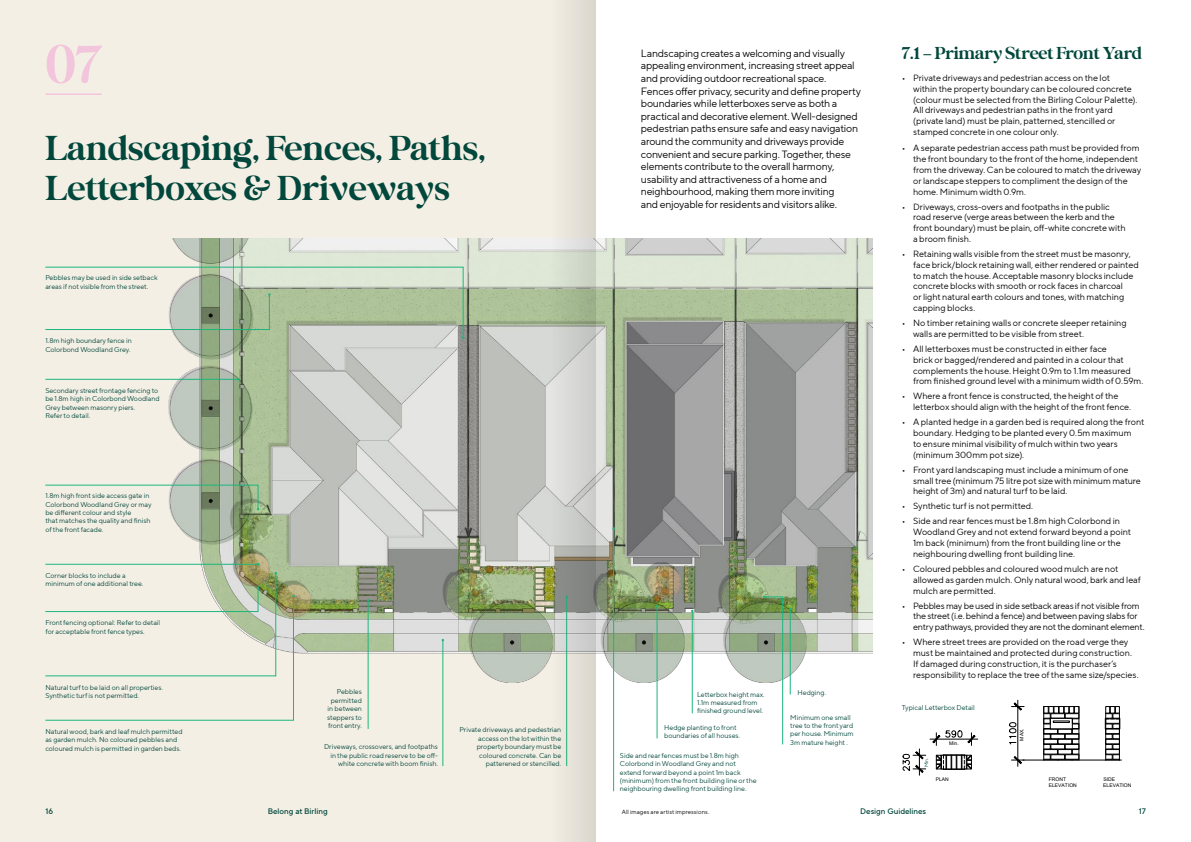
<style>
.page{position:relative;width:1191px;height:842px;background:#fff}
.page>*{position:absolute;margin:0;border:0;box-sizing:border-box;transform-origin:0 0}
.t1{font:56px "Bigola Display";color:#f2c5dd}
.t2{font:36px/40px "Bigola Display";letter-spacing:.01em;color:#01473b}
.t3{font:18px "Bigola Display";color:#01473b}
.t4{font:10.5px/12.6px "TT Norms Pro";letter-spacing:-.02em;color:#000}
.t5{font:9px/10.8px "TT Norms Pro";color:#000}
.t6{font:500 8px "TT Norms Pro";color:#01473b}
.t7{font:7px/8.4px "TT Norms Pro";color:#01473b}
.t8{font:6px "TT Norms Pro";letter-spacing:.01em;color:#000}
.t9{font:5px/6px "Arial";color:#000}
.t10{font:5px "TT Norms Pro";color:#01473b}
</style>
<div class="page">
<div style="left:0;top:0;width:595px;height:842px;background:#f4efe5"></div>
<hr style="left:45px;top:93px;width:57px;height:2px;background:#f2c5dd">
<img style="left:169px;top:239px;width:703px;height:444px">
<svg style="left:45px;top:267px;width:419px;height:72px"></svg>
<svg style="left:45px;top:485px;width:214px;height:25px"></svg>
<svg style="left:45px;top:572px;width:250px;height:149px"></svg>
<hr style="left:45px;top:379px;width:193px;height:1px;background:#1cb67e">
<hr style="left:45px;top:564px;width:213px;height:1px;background:#1cb67e">
<hr style="left:692px;top:611px;width:1px;height:102px;background:#1cb67e">
<hr style="left:657px;top:606px;width:1px;height:132px;background:#1cb67e">
<hr style="left:613px;top:528px;width:1px;height:263px;background:#1cb67e">
<svg style="left:763px;top:596px;width:20px;height:149px"></svg>
<hr style="left:790px;top:608px;width:1px;height:86px;background:#1cb67e">
<hr style="left:443px;top:640px;width:1px;height:126px;background:#1cb67e">
<hr style="left:368px;top:600px;width:1px;height:129px;background:#1cb67e">
<hr style="left:1023px;top:760px;width:98px;height:1px;background:#000">
<div style="left:1105px;top:749px;width:14px;height:5px;border:1px solid #000"></div>
<div style="left:1105px;top:706px;width:14px;height:54px;border:1px solid #000"></div>
<svg style="left:1105px;top:755px;width:14px;height:6px"></svg>
<svg style="left:1105px;top:706px;width:15px;height:43px"></svg>
<svg style="left:936px;top:755px;width:35px;height:15px"></svg>
<svg style="left:1043px;top:706px;width:36px;height:55px"></svg>
<hr style="left:1017px;top:700px;width:1px;height:66px;background:#000">
<svg style="left:1009px;top:722px;width:7px;height:22px"></svg>
<svg style="left:1011px;top:702px;width:13px;height:8px"></svg>
<svg style="left:1011px;top:756px;width:13px;height:8px"></svg>
<hr style="left:930px;top:739px;width:47px;height:1px;background:#000">
<svg style="left:932px;top:730px;width:43px;height:15px"></svg>
<svg style="left:902px;top:749px;width:23px;height:26px"></svg>
<svg style="left:550px;top:0;width:45px;height:842px"></svg>
<h1 class="t1" style="left:45px;top:33px;width:58px">07</h1>
<p class="t4" style="left:641px;top:47px;width:222px">Landscaping creates a welcoming and visually appealing environment, increasing street appeal and providing outdoor recreational space.<br>Fences offer privacy, security and define property boundaries while letterboxes serve as both a practical and decorative element. Well-designed pedestrian paths ensure safe and easy navigation around the community and driveways provide convenient and secure parking. Together, these elements contribute to the overall harmony, usability and attractiveness of a home and neighbourhood, making them more inviting<br>and enjoyable for residents and visitors alike.</p>
<h3 class="t3" style="left:901px;top:43px;width:242px">7.1 – Primary Street Front Yard</h3>
<p class="t5" style="left:913px;top:72px;width:226px;text-indent:-11px">• Private driveways and pedestrian access on the lot<br>within the property boundary can be coloured concrete (colour must be selected from the Birling Colour Palette).<br>All driveways and pedestrian paths in the front yard (private land) must be plain, patterned, stencilled or stamped concrete in one colour only.</p>
<p class="t5" style="left:913px;top:143px;width:230px;text-indent:-11px">• A separate pedestrian access path must be provided from the front boundary to the front of the home, independent from the driveway. Can be coloured to match the driveway or landscape steppers to compliment the design of the home. Minimum width 0.9m.</p>
<p class="t5" style="left:913px;top:201px;width:214px;text-indent:-11px">• Driveways, cross-overs and footpaths in the public road reserve (verge areas between the kerb and the front boundary) must be plain, off-white concrete with a broom finish.</p>
<p class="t5" style="left:913px;top:248px;width:227px;text-indent:-11px">• Retaining walls visible from the street must be masonry, face brick/block retaining wall, either rendered or painted to match the house. Acceptable masonry blocks include concrete blocks with smooth or rock faces in charcoal<br>or light natural earth colours and tones, with matching capping blocks.</p>
<p class="t5" style="left:913px;top:317px;width:215px;text-indent:-11px">• No timber retaining walls or concrete sleeper retaining walls are permitted to be visible from street.</p>
<p class="t5" style="left:913px;top:343px;width:232px;text-indent:-11px">• All letterboxes must be constructed in either face<br>brick or bagged/rendered and painted in a colour that complements the house. Height 0.9m to 1.1m measured from finished ground level with a minimum width of 0.59m.</p>
<p class="t5" style="left:913px;top:391px;width:219px;text-indent:-11px">• Where a front fence is constructed, the height of the letterbox should align with the height of the front fence.</p>
<p class="t5" style="left:913px;top:417px;width:233px;text-indent:-11px">• A planted hedge in a garden bed is required along the front boundary. Hedging to be planted every 0.5m maximum<br>to ensure minimal visibility of mulch within two years (minimum 300mm pot size).</p>
<p class="t5" style="left:913px;top:464px;width:229px;text-indent:-11px">• Front yard landscaping must include a minimum of one small tree (minimum 75 litre pot size with minimum mature height of 3m) and natural turf to be laid.</p>
<p class="t5" style="left:901px;top:501px;width:133px">• Synthetic turf is not permitted.</p>
<p class="t5" style="left:913px;top:516px;width:219px;text-indent:-11px">• Side and rear fences must be 1.8m high Colorbond in Woodland Grey and not extend forward beyond a point 1m back (minimum) from the front building line or the neighbouring dwelling front building line.</p>
<p class="t5" style="left:913px;top:563px;width:229px;text-indent:-11px">• Coloured pebbles and coloured wood mulch are not allowed as garden mulch. Only natural wood, bark and leaf mulch are permitted.</p>
<p class="t5" style="left:913px;top:600px;width:233px;text-indent:-11px">• Pebbles may be used in side setback areas if not visible from the street (i.e. behind a fence) and between paving slabs for entry pathways, provided they are not the dominant element.</p>
<p class="t5" style="left:913px;top:637px;width:227px;text-indent:-11px">• Where street trees are provided on the road verge they must be maintained and protected during construction.<br>If damaged during construction, it is the purchaser’s responsibility to replace the tree of the same size/species.</p>
<h2 class="t2" style="left:45px;top:131px;width:441px">Landscaping, Fences, Paths,<br>Letterboxes &amp; Driveways</h2>
<p class="t7" style="left:45px;top:274px;width:114px">Pebbles may be used in side setback areas if not visible from the street.</p>
<p class="t7" style="left:45px;top:336px;width:88px">1.8m high boundary fence in<br>Colorbond Woodland Grey.</p>
<p class="t7" style="left:45px;top:386px;width:116px">Secondary street frontage fencing to be 1.8m high in Colorbond Woodland<br>Grey between masonry piers.<br>Refer to detail.</p>
<p class="t7" style="left:45px;top:492px;width:108px">1.8m high front side access gate in<br>Colorbond Woodland Grey or may be different colour and style<br>that matches the quality and finish of the front facade.</p>
<p class="t7" style="left:45px;top:571px;width:100px">Corner blocks to include a minimum of one additional tree.</p>
<p class="t7" style="left:45px;top:618px;width:116px">Front fencing optional: Refer to detail for acceptable front fence types.</p>
<p class="t7" style="left:45px;top:683px;width:119px">Natural turf to be laid on all properties.<br>Synthetic turf is not permitted.</p>
<p class="t7" style="left:45px;top:727px;width:139px">Natural wood, bark and leaf mulch permitted as garden mulch. No coloured pebbles and coloured mulch is permitted in garden beds.</p>
<p class="t7" style="left:327px;top:688px;width:36px;text-align:right">Pebbles permitted in between steppers to front entry.</p>
<p class="t7" style="left:324px;top:743px;width:115px;text-align:right">Driveways, crossovers, and footpaths in the public road reserve to be off&shy;white concrete with boom finish.</p>
<p class="t7" style="left:459px;top:726px;width:103px;text-align:right">Private driveways and pedestrian access on the lot within the property boundary must be coloured concrete. Can be patterened or stencilled.</p>
<p class="t7" style="left:697px;top:690px;width:69px">Letterbox height max.<br>1.1m measured from finished ground level.</p>
<p class="t7" style="left:797px;top:688px;width:30px">Hedging.</p>
<p class="t7" style="left:790px;top:713px;width:65px">Minimum one small tree to the front yard per house. Minimum<br>3m mature height .</p>
<p class="t7" style="left:664px;top:723px;width:77px">Hedge planting to front boundaries of all houses.</p>
<p class="t7" style="left:620px;top:751px;width:138px">Side and rear fences must be 1.8m high Colorbond in Woodland Grey and not extend forward beyond a point 1m back (minimum) from the front building line or the neighbouring dwelling front building line.</p>
<p class="t7" style="left:901px;top:704px;width:75px">Typical Letterbox Detail</p>
<p class="t10" style="left:922px;top:767px;width:11px;rotate:-90deg">Min.</p>
<p class="t9" style="left:949px;top:740px;width:11px">Min.</p>
<p class="t9" style="left:1018px;top:740px;width:14px;rotate:-90deg">MAX.</p>
<p class="t9" style="left:935px;top:776px;width:15px">PLAN</p>
<p class="t9" style="left:1048px;top:776px;width:30px">FRONT<br>ELEVATION</p>
<p class="t9" style="left:1103px;top:776px;width:30px">SIDE<br>ELEVATION</p>
<p class="t6" style="left:45px;top:805px;width:9px">16</p>
<p class="t6" style="left:268px;top:805px;width:61px">Belong at Birling</p>
<p class="t8" style="left:622px;top:807px;width:89px">All images are artist impressions.</p>
<p class="t6" style="left:860px;top:805px;width:67px">Design Guidelines</p>
<p class="t6" style="left:1138px;top:805px;width:9px">17</p>
</div>
